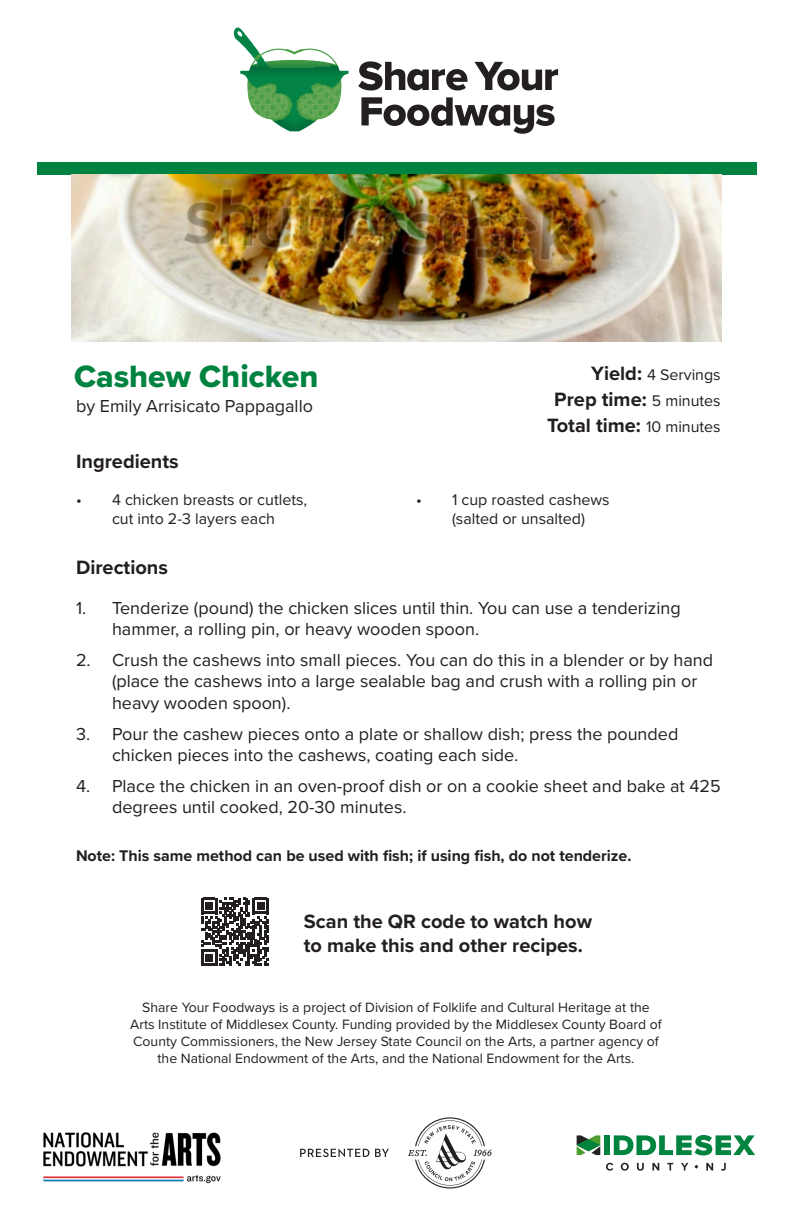
<style>
.page{position:relative;width:792px;height:1224px;background:#fff}
.page>*{position:absolute;margin:0;border:0;box-sizing:border-box;transform-origin:0 0}
.t1{font:32px "Proxima Nova Extrabld";color:#008240}
.t2{font:700 20px/24px "Proxima Nova";color:#231f20}
.t3{font:18px/21.6px "Proxima Nova";color:#231f20}
.t4{font:16px/19.2px "Proxima Nova";color:#231f20;text-align:center}
.t5{font:700 16px "Proxima Nova";color:#231f20}
.t6{font:14px/16.8px "Proxima Nova";color:#231f20;text-align:center}
.s1{font-weight:700;font-size:20px}
.s2{font-weight:400;font-size:16px}
</style>
<div class="page">
<svg style="left:201px;top:898px;width:68px;height:68px"></svg>
<div style="left:37px;top:162px;width:719px;height:13px;background:#008240"></div>
<svg style="left:358px;top:61px;width:109px;height:29px"></svg>
<svg style="left:474px;top:62px;width:84px;height:28px"></svg>
<svg style="left:361px;top:97px;width:194px;height:37px"></svg>
<img style="left:234px;top:33px;width:93px;height:98px">
<img style="left:43px;top:1132px;width:178px;height:52px">
<svg style="left:606px;top:1163px;width:7px;height:8px"></svg>
<svg style="left:621px;top:1163px;width:8px;height:8px"></svg>
<svg style="left:637px;top:1163px;width:7px;height:8px"></svg>
<svg style="left:652px;top:1163px;width:7px;height:8px"></svg>
<svg style="left:667px;top:1163px;width:6px;height:8px"></svg>
<svg style="left:681px;top:1163px;width:7px;height:8px"></svg>
<svg style="left:706px;top:1163px;width:7px;height:8px"></svg>
<svg style="left:721px;top:1163px;width:5px;height:8px"></svg>
<svg style="left:694px;top:1165px;width:4px;height:4px"></svg>
<svg style="left:614px;top:1135px;width:141px;height:20px"></svg>
<div style="left:604px;top:1135px;width:6px;height:20px;background:#00833e"></div>
<svg style="left:577px;top:1135px;width:23px;height:20px"></svg>
<img style="left:71px;top:175px;width:650px;height:167px">
<svg style="left:408px;top:1117px;width:84px;height:71px"></svg>
<svg style="left:300px;top:1149px;width:69px;height:8px"></svg>
<svg style="left:375px;top:1149px;width:14px;height:8px"></svg>
<p class="t1" style="left:74px;top:353px;width:246px">Cashew Chicken</p>
<p class="t3" style="left:76px;top:395px;width:239px">by Emily Arrisicato Pappagallo</p>
<p class="t4" style="left:591px;top:364px;width:131px"><span class="s1">Yield:</span> 4 Servings</p>
<p class="t2" style="left:547px;top:386px;width:175px;line-height:26px;text-align:center">Prep time: <span class="s2">5 minutes<br></span>Total time: <span class="s2">10 minutes</span></p>
<p class="t2" style="left:76px;top:449px;width:104px">Ingredients</p>
<p class="t4" style="left:76px;top:489px;width:233px">• 4 chicken breasts or cutlets, cut into 2-3 layers each</p>
<p class="t2" style="left:76px;top:555px;width:94px">Directions</p>
<p class="t3" style="left:112px;top:596px;width:570px;text-indent:-36px">1. Tenderize (pound) the chicken slices until thin. You can use a tenderizing hammer, a rolling pin, or heavy wooden spoon.</p>
<p class="t3" style="left:112px;top:648px;width:603px;text-indent:-36px">2. Crush the cashews into small pieces. You can do this in a blender or by hand (place the cashews into a large sealable bag and crush with a rolling pin or heavy wooden spoon).</p>
<p class="t3" style="left:112px;top:722px;width:568px;text-indent:-36px">3. Pour the cashew pieces onto a plate or shallow dish; press the pounded chicken pieces into the cashews, coating each side.</p>
<p class="t3" style="left:112px;top:774px;width:610px;text-indent:-36px">4. Place the chicken in an oven-proof dish or on a cookie sheet and bake at 425 degrees until cooked, 20-30 minutes.</p>
<p class="t4" style="left:452px;top:489px;width:159px;text-align:left;text-indent:-36px">• 1 cup roasted cashews (salted or unsalted)</p>
<p class="t5" style="left:76px;top:843px;width:557px">Note: This same method can be used with fish; if using fish, do not tenderize.</p>
<p class="t2" style="left:304px;top:909px;width:290px">Scan the QR code to watch how to make this and other recipes.</p>
<p class="t6" style="left:130px;top:999px;width:533px">Share Your Foodways is a project of Division of Folklife and Cultural Heritage at the Arts Institute of Middlesex County. Funding provided by the Middlesex County Board of County Commissioners, the New Jersey State Council on the Arts, a partner agency of the National Endowment of the Arts, and the National Endowment for the Arts.</p>
</div>
